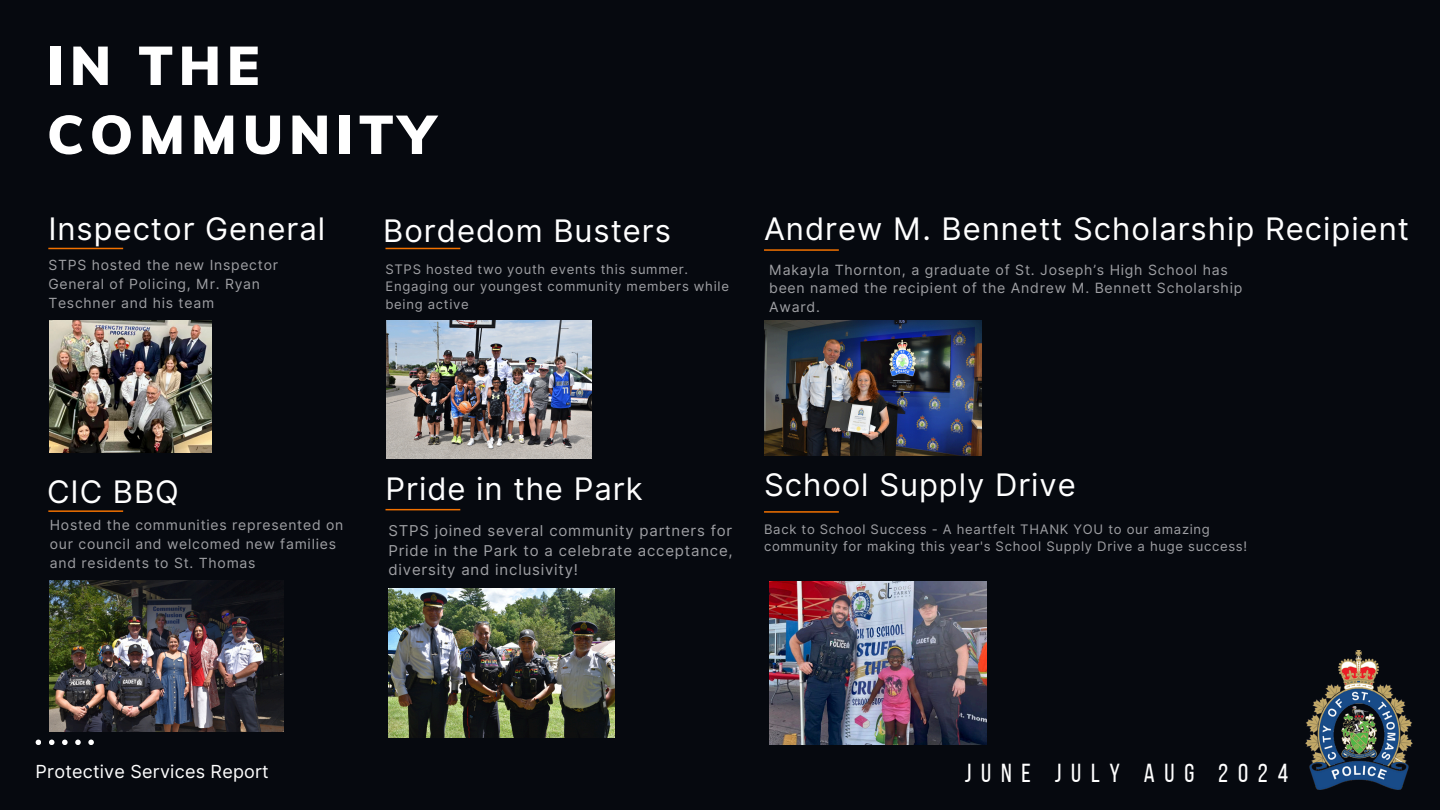
<style>
.page{position:relative;width:1440px;height:810px;background:#06090f}
.page>*{position:absolute;margin:0;border:0;box-sizing:border-box;transform-origin:0 0}
.t1{font:900 54px/69px "Muli";letter-spacing:.105em;color:#fff}
.t2{font:31px "Inter";letter-spacing:.03em;color:#fff}
.t3{font:26px "Bebas Neue";letter-spacing:.38em;color:#fff}
.t4{font:18px "Inter";letter-spacing:.015em;color:#fff}
.t5{font:15px/19.7px "Inter";letter-spacing:.055em;color:#9fa0a4;text-align:justify}
.t6{font:14.1px/18.8px "Inter";letter-spacing:.055em;color:#9fa0a4}
.t7{font:14px/18.8px "Inter";letter-spacing:.055em;color:#9fa0a4}
.t8{font:13.1px/17.2px "Inter";letter-spacing:.055em;color:#9fa0a4}
</style>
<div class="page">
<hr style="left:48px;top:510px;width:75px;height:2px;background:#f27100">
<hr style="left:386px;top:248px;width:74px;height:1px;background:#f27100">
<hr style="left:386px;top:509px;width:74px;height:1px;background:#f27100">
<img style="left:50px;top:580px;width:234px;height:152px">
<img style="left:388px;top:589px;width:227px;height:148px">
<img style="left:1306px;top:651px;width:107px;height:139px">
<svg style="left:36px;top:740px;width:5px;height:5px"></svg>
<svg style="left:49px;top:740px;width:6px;height:5px"></svg>
<svg style="left:62px;top:740px;width:6px;height:5px"></svg>
<svg style="left:75px;top:740px;width:6px;height:5px"></svg>
<svg style="left:88px;top:740px;width:6px;height:5px"></svg>
<hr style="left:48px;top:248px;width:75px;height:1px;background:#f27100">
<img style="left:50px;top:320px;width:161px;height:133px">
<img style="left:387px;top:320px;width:205px;height:138px">
<hr style="left:764px;top:249px;width:75px;height:2px;background:#f27100">
<img style="left:764px;top:320px;width:218px;height:136px">
<hr style="left:764px;top:511px;width:75px;height:2px;background:#f27100">
<img style="left:769px;top:582px;width:218px;height:162px">
<h1 class="t1" style="left:47px;top:30px;width:389px">IN THE<br>COMMUNITY</h1>
<h5 class="t2" style="left:48px;top:211px;width:278px">Inspector General</h5>
<h3 class="t7" style="left:48px;top:256px;width:231px">STPS hosted the new Inspector<br>General of Policing, Mr. Ryan<br>Teschner and his team</h3>
<p class="t2" style="left:383px;top:212px;width:289px">Bordedom Busters</p>
<h2 class="t8" style="left:386px;top:261px;width:304px">STPS hosted two youth events this summer.</h2>
<p class="t8" style="left:386px;top:278px;width:345px">Engaging our youngest community members while being active</p>
<p class="t2" style="left:764px;top:211px;width:647px">Andrew M. Bennett Scholarship Recipient</p>
<h3 class="t6" style="left:769px;top:260px;width:475px">Makayla Thornton, a graduate of St. Joseph’s High School has been named the recipient of the Andrew M. Bennett Scholarship<br>Award.</h3>
<h3 class="t2" style="left:47px;top:473px;width:133px">CIC BBQ</h3>
<p class="t7" style="left:50px;top:516px;width:295px">Hosted the communities represented on our council and welcomed new families and residents to St. Thomas</p>
<h6 class="t2" style="left:386px;top:470px;width:259px">Pride in the Park</h6>
<h6 class="t5" style="left:388px;top:521px;width:346px">STPS joined several community partners for Pride in the Park to a celebrate acceptance, diversity and inclusivity!</h6>
<p class="t2" style="left:764px;top:466px;width:313px">School Supply Drive</p>
<p class="t8" style="left:764px;top:520px;width:485px">Back to School Success - A heartfelt THANK YOU to our amazing community for making this year's School Supply Drive a huge success!</p>
<p class="t4" style="left:36px;top:760px;width:235px">Protective Services Report</p>
<p class="t3" style="left:965px;top:763px;width:325px">JUNE JULY AUG 2024</p>
</div>
